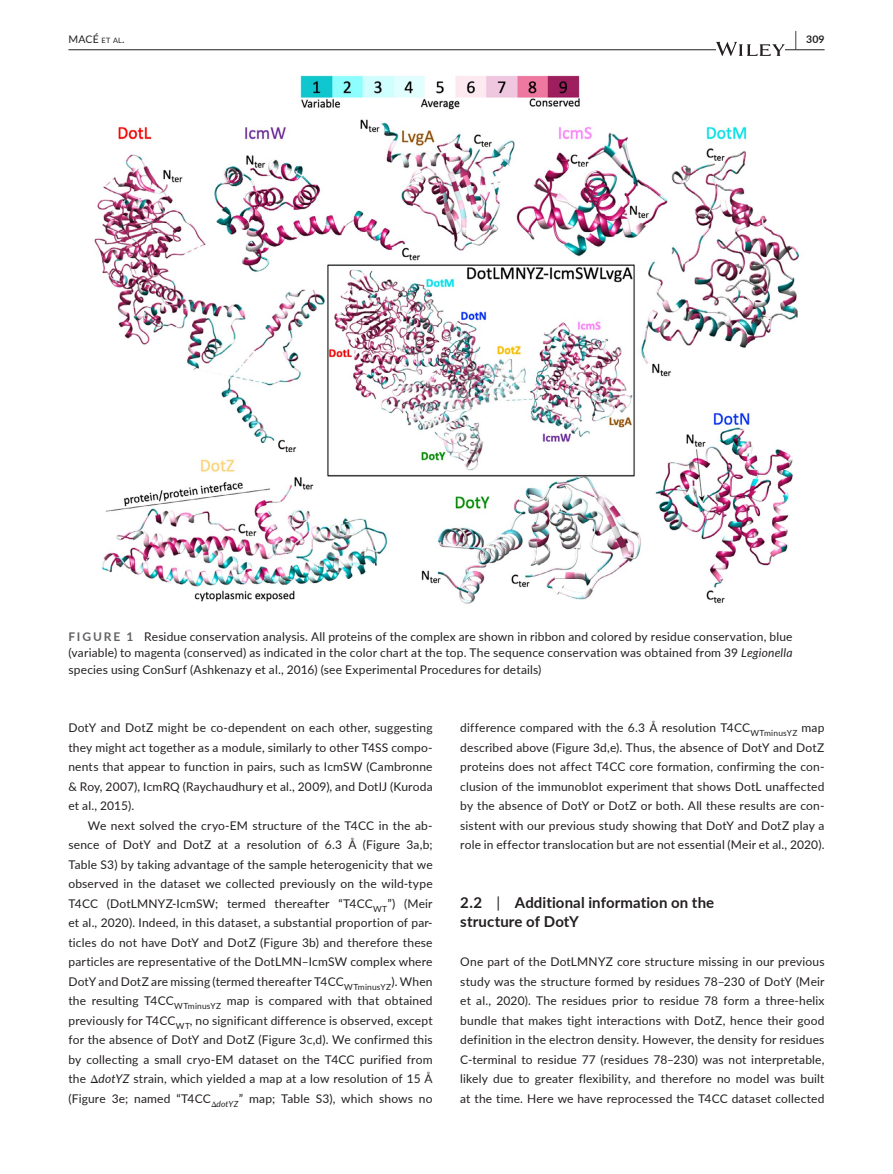
<style>
.page{position:relative;width:893px;height:1174px;background:#fff}
.page>*{position:absolute;margin:0;border:0;box-sizing:border-box;transform-origin:0 0}
.t1{font:700 15px/19.5px "Lato";letter-spacing:.005em;color:#231f20}
.t2{font:12px/19.5px "Lato";letter-spacing:.015em;color:#231f20;text-align:justify}
.t3{font:10.5px "Lato";color:#231f20}
.t4{font:700 10.5px "Lato";color:#231f20}
.s1{font-style:inherit}
.s2{font-size:7.35px}
.s3{font-size:19.5px}
.s4{font-weight:700;color:#636366}
.s5{font-style:italic}
.s6{font-family:"STIX"}
.s7{font-weight:400}
</style>
<div class="page">
<hr style="left:68px;top:49px;width:756px;height:1px;background:#231f20">
<svg style="left:716px;top:42px;width:69px;height:14px"></svg>
<img style="left:94px;top:75px;width:706px;height:529px">
<p class="t3" style="left:68px;top:31px;width:58px">MAC<span class="s1">É</span> <span class="s2">et al</span>.</p>
<p class="t4" style="left:795px;top:31px;width:31px"><span class="s3">|</span> 309</p>
<p class="t2" style="left:68px;top:627px;width:726px;line-height:16.5px"><span class="s4">FIGURE 1</span> Residue conservation analysis. All proteins of the complex are shown in ribbon and colored by residue conservation, blue (variable) to magenta (conserved) as indicated in the color chart at the top. The sequence conservation was obtained from 39 <span class="s5">Legionella </span>species using ConSurf (Ashkenazy et al., 2016) (see Experimental Procedures for details)</p>
<p class="t2" style="left:68px;top:717px;width:366px">DotY and DotZ might be co-dependent on each other, suggesting they might act together as a module, similarly to other T4SS compo&shy;nents that appear to function in pairs, such as IcmSW (Cambronne &amp; Roy, 2007), IcmRQ (Raychaudhury et al., 2009), and DotIJ (Kuroda et al., 2015).</p>
<p class="t2" style="left:68px;top:815px;width:366px;text-indent:20px">We next solved the cryo-EM structure of the T4CC in the ab&shy;sence of DotY and DotZ at a resolution of 6.3 Å (Figure 3a,b; Table S3) by taking advantage of the sample heterogenicity that we observed in the dataset we collected previously on the wild-type T4CC (DotLMNYZ-IcmSW; termed thereafter “T4CC<sub>WT</sub>”) (Meir et al., 2020). Indeed, in this dataset, a substantial proportion of par&shy;ticles do not have DotY and DotZ (Figure 3b) and therefore these particles are representative of the DotLMN–IcmSW complex where DotY and DotZ are missing (termed thereafter T4CC<sub>WTminusYZ</sub>). When the resulting T4CC<sub>WTminusYZ</sub> map is compared with that obtained previously for T4CC<sub>WT</sub>, no significant difference is observed, except for the absence of DotY and DotZ (Figure 3c,d). We confirmed this by collecting a small cryo-EM dataset on the T4CC purified from the <span class="s6">Δ</span><span class="s5">dotYZ</span> strain, which yielded a map at a low resolution of 15 Å (Figure 3e; named “T4CC<sub>Δ</sub><sub>dotYZ</sub>” map; Table S3), which shows no</p>
<p class="t2" style="left:460px;top:717px;width:366px">difference compared with the 6.3 Å resolution T4CC<sub>WTminusYZ</sub> map described above (Figure 3d,e). Thus, the absence of DotY and DotZ proteins does not affect T4CC core formation, confirming the con&shy;clusion of the immunoblot experiment that shows DotL unaffected by the absence of DotY or DotZ or both. All these results are con&shy;sistent with our previous study showing that DotY and DotZ play a role in effector translocation but are not essential (Meir et al., 2020).</p>
<p class="t1" style="left:460px;top:892px;width:255px">2.2 <span class="s7">|</span> Additional information on the structure of DotY</p>
<p class="t2" style="left:460px;top:951px;width:366px">One part of the DotLMNYZ core structure missing in our previous study was the structure formed by residues 78–230 of DotY (Meir et al., 2020). The residues prior to residue 78 form a three-helix bundle that makes tight interactions with DotZ, hence their good definition in the electron density. However, the density for residues C-terminal to residue 77 (residues 78–230) was not interpretable, likely due to greater flexibility, and therefore no model was built at the time. Here we have reprocessed the T4CC dataset collected</p>
</div>
